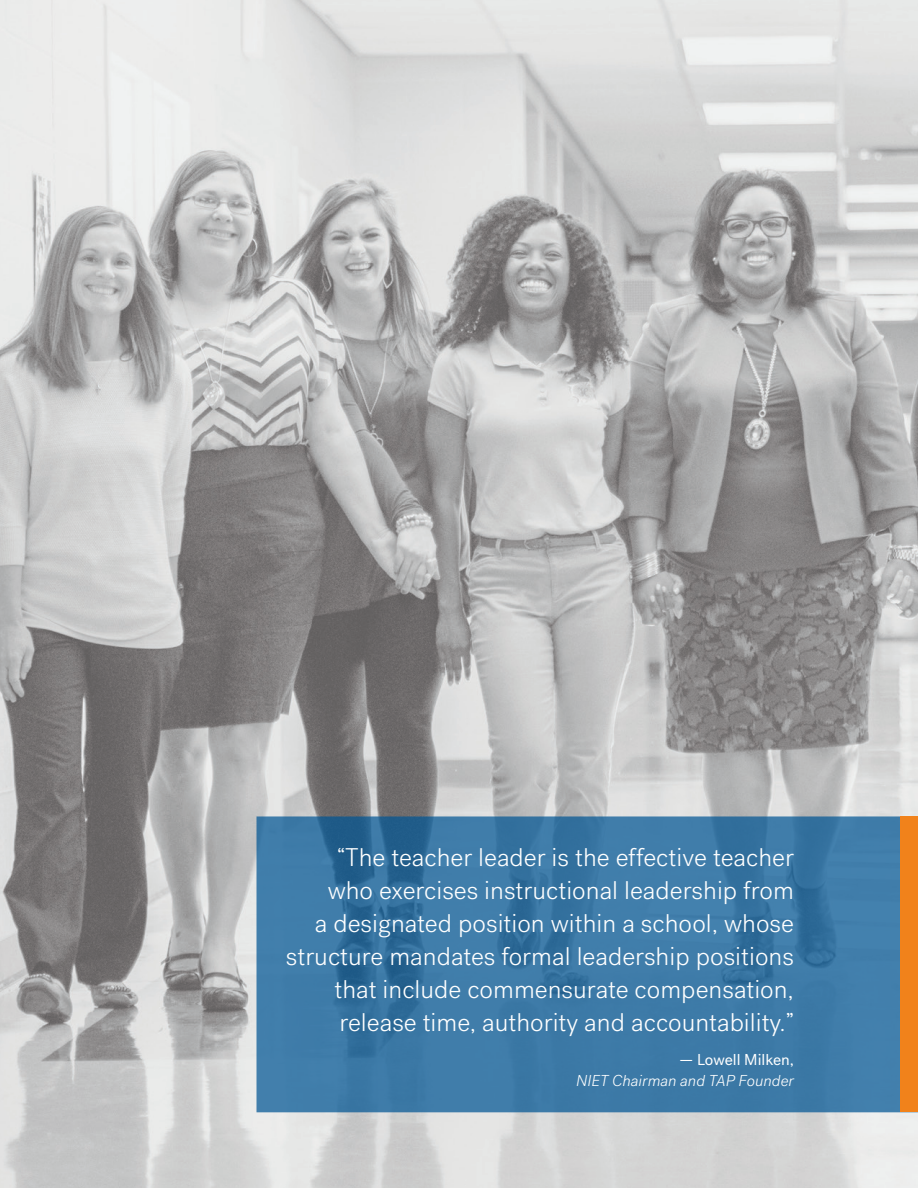
<style>
.page{position:relative;width:918px;height:1188px;background:#fff}
.page>*{position:absolute;margin:0;border:0;box-sizing:border-box;transform-origin:0 0}
.t1{font:300 25.5px/33px "Post Grotesk";color:#fff;text-align:right}
.t2{font:italic 300 15.75px "Post Grotesk";color:#fff}
.t3{font:15.75px "Post Grotesk";color:#fff}
</style>
<div class="page">
<img style="left:0;top:0;width:918px;height:1188px">
<svg style="left:257px;top:816px;width:644px;height:296px;background:#3b78a5"></svg>
<div style="left:901px;top:816px;width:17px;height:296px;background:#f1821b"></div>
<p class="t1" style="left:286px;top:841px;width:510px">“The teacher leader is the effective teacher who exercises instructional leadership from<br>a designated position within a school, whose structure mandates formal leadership positions that include commensurate compensation, release time, authority and accountability.”</p>
<p class="t2" style="left:576px;top:1072px;width:219px">NIET Chairman and TAP Founder</p>
<p class="t3" style="left:680px;top:1050px;width:116px">— Lowell Milken,</p>
</div>
